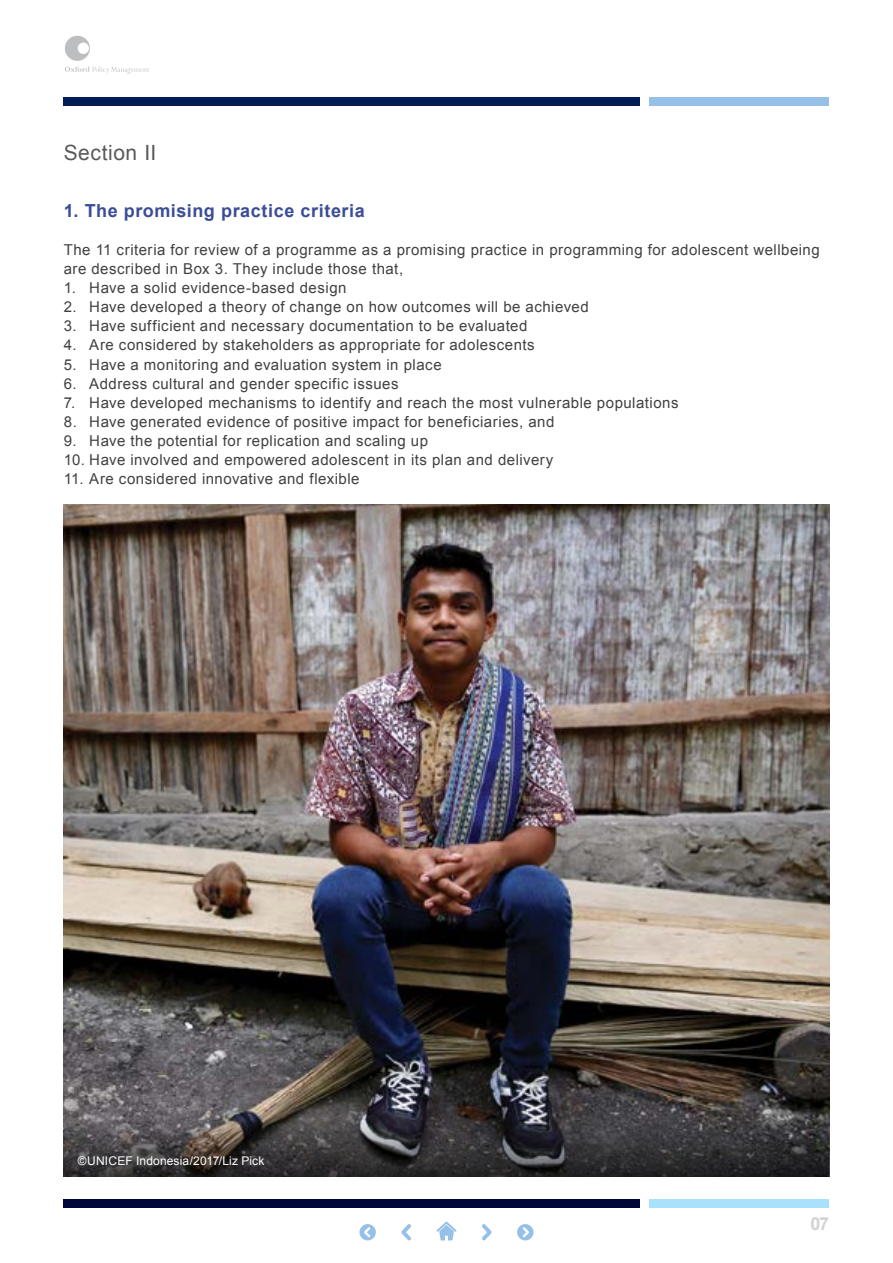
<style>
.page{position:relative;width:893px;height:1263px;background:#fff}
.page>*{position:absolute;margin:0;border:0;box-sizing:border-box;transform-origin:0 0}
.t1{font:21px "Arial";letter-spacing:.025em;color:#58595b}
.t2{font:700 18px "Arial";letter-spacing:.03em;color:#3b4d96}
.t3{font:700 18px "Arial";color:#d1d3d4}
.t4{font:15px/19.2px "Arial";letter-spacing:.035em;color:#414042}
.t5{font:12px "Arial";letter-spacing:.01em;color:#fff}
</style>
<div class="page">
<svg style="left:65px;top:66px;width:84px;height:8px"></svg>
<div style="left:65px;top:36px;width:25px;height:25px;background:#bcbec0;border-radius:50%"></div>
<div style="left:78px;top:43px;width:11px;height:11px;background:#fff;border-radius:50%"></div>
<div style="left:64px;top:1199px;width:576px;height:9px;background:#000637"></div>
<div style="left:649px;top:1199px;width:180px;height:9px;background:#a9e0fb"></div>
<div style="left:64px;top:97px;width:576px;height:9px;background:#001c54"></div>
<div style="left:649px;top:97px;width:180px;height:9px;background:#96c0e7"></div>
<img style="left:64px;top:504px;width:765px;height:582px">
<svg style="left:517px;top:1224px;width:16px;height:16px"></svg>
<svg style="left:359px;top:1224px;width:17px;height:16px"></svg>
<svg style="left:482px;top:1224px;width:10px;height:16px"></svg>
<svg style="left:401px;top:1224px;width:10px;height:16px"></svg>
<svg style="left:436px;top:1221px;width:20px;height:19px"></svg>
<svg style="left:64px;top:1086px;width:765px;height:90px;background:#424041"></svg>
<h1 class="t1" style="left:64px;top:139px;width:94px">Section II</h1>
<p class="t2" style="left:64px;top:198px;width:303px">1. The promising practice criteria</p>
<p class="t4" style="left:64px;top:240px;width:757px">The 11 criteria for review of a programme as a promising practice in programming for adolescent wellbeing are described in Box 3. They include those that,</p>
<p class="t4" style="left:64px;top:278px;width:284px">1. Have a solid evidence-based design</p>
<p class="t4" style="left:64px;top:297px;width:526px">2. Have developed a theory of change on how outcomes will be achieved</p>
<p class="t4" style="left:64px;top:317px;width:465px">3. Have sufficient and necessary documentation to be evaluated</p>
<p class="t4" style="left:64px;top:336px;width:472px">4. Are considered by stakeholders as appropriate for adolescents</p>
<p class="t4" style="left:64px;top:355px;width:379px">5. Have a monitoring and evaluation system in place</p>
<p class="t4" style="left:64px;top:374px;width:336px">6. Address cultural and gender specific issues</p>
<p class="t4" style="left:64px;top:393px;width:616px">7. Have developed mechanisms to identify and reach the most vulnerable populations</p>
<p class="t4" style="left:64px;top:412px;width:492px">8. Have generated evidence of positive impact for beneficiaries, and</p>
<p class="t4" style="left:64px;top:431px;width:366px">9. Have the potential for replication and scaling up</p>
<p class="t4" style="left:64px;top:450px;width:491px">10. Have involved and empowered adolescent in its plan and delivery</p>
<p class="t4" style="left:64px;top:470px;width:297px">11. Are considered innovative and flexible</p>
<p class="t5" style="left:78px;top:1152px;width:188px">©UNICEF Indonesia/2017/Liz Pick</p>
<p class="t3" style="left:810px;top:1211px;width:20px">07</p>
</div>
